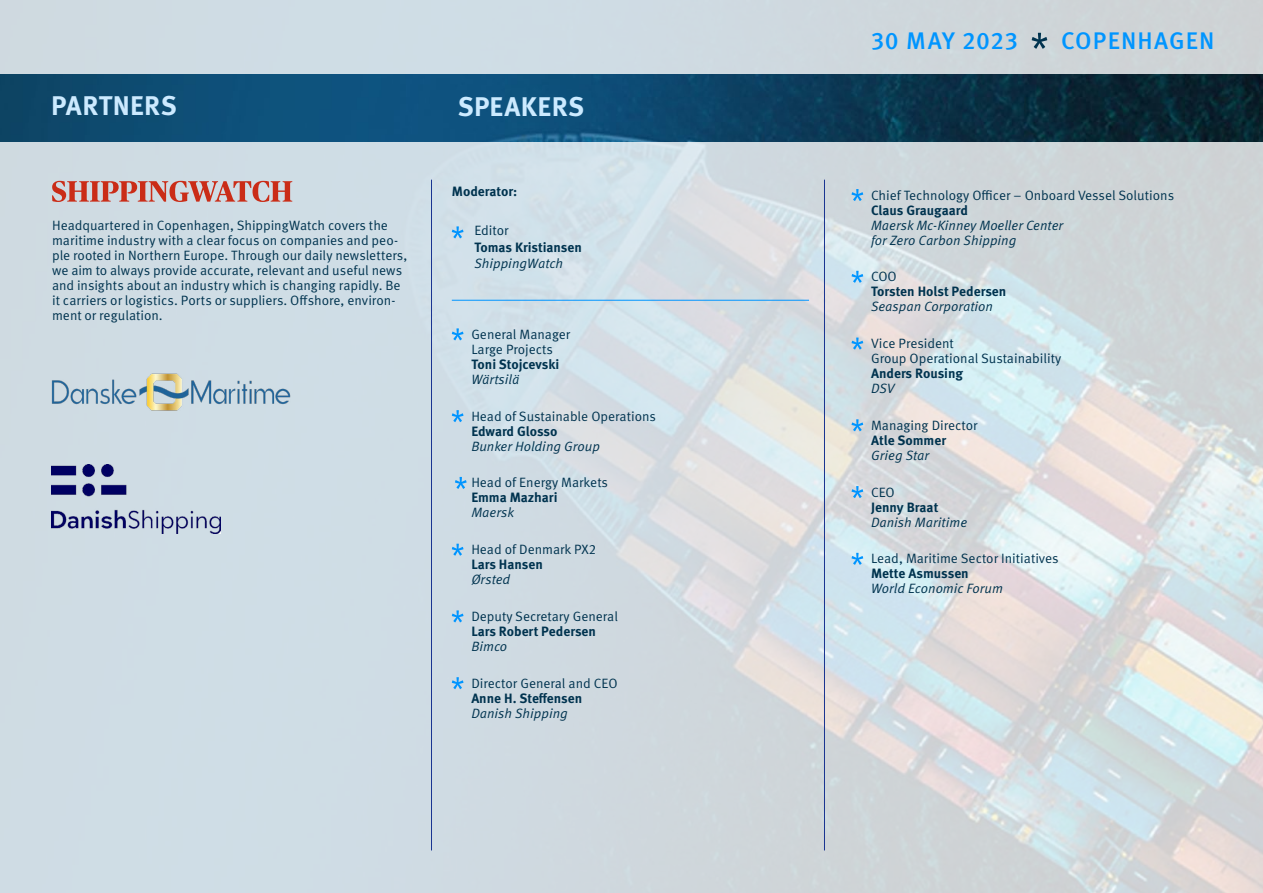
<style>
.page{position:relative;width:1263px;height:893px;background:#fff}
.page>*{position:absolute;margin:0;border:0;box-sizing:border-box;transform-origin:0 0}
.t1{font:700 27px "Meta Pro";letter-spacing:.015em;color:#cceaff}
.t2{font:500 24px "Meta Pro";letter-spacing:.05em;color:#0095ff}
.t3{font:500 24px "Meta Pro";letter-spacing:.025em;color:#0095ff}
.t4{font:13.5px/15px "Meta Pro Norm";color:#00334f}
.t5{font:700 13.5px "Meta Pro";color:#00334f}
.t6{font:13.5px/15px "Meta Pro Norm Ita";color:#00334f}
</style>
<div class="page">
<img style="left:0;top:0;width:1263px;height:893px">
<img style="left:0;top:74px;width:1263px;height:67px">
<hr style="left:431px;top:180px;width:1px;height:670px;background:#193491">
<hr style="left:824px;top:180px;width:1px;height:670px;background:#193491">
<svg style="left:452px;top:226px;width:11px;height:12px"></svg>
<hr style="left:452px;top:300px;width:357px;height:1px;background:#0095ff">
<svg style="left:452px;top:328px;width:11px;height:12px"></svg>
<svg style="left:452px;top:410px;width:11px;height:12px"></svg>
<svg style="left:455px;top:477px;width:12px;height:12px"></svg>
<svg style="left:452px;top:544px;width:11px;height:12px"></svg>
<svg style="left:452px;top:610px;width:11px;height:12px"></svg>
<svg style="left:452px;top:677px;width:11px;height:12px"></svg>
<svg style="left:851px;top:189px;width:12px;height:12px"></svg>
<svg style="left:851px;top:271px;width:12px;height:12px"></svg>
<svg style="left:851px;top:338px;width:12px;height:11px"></svg>
<svg style="left:851px;top:419px;width:12px;height:12px"></svg>
<svg style="left:851px;top:486px;width:12px;height:12px"></svg>
<svg style="left:851px;top:553px;width:12px;height:12px"></svg>
<svg style="left:1032px;top:33px;width:15px;height:16px"></svg>
<svg style="left:52px;top:181px;width:240px;height:21px;background:#cc8a85"></svg>
<img style="left:51px;top:465px;width:170px;height:68px">
<img style="left:51px;top:374px;width:239px;height:36px">
<h1 class="t1" style="left:51px;top:84px;width:127px">PARTNERS</h1>
<p class="t4" style="left:52px;top:217px;width:357px">Headquartered in Copenhagen, ShippingWatch covers the maritime industry with a clear focus on companies and peo&shy;ple rooted in Northern Europe. Through our daily newsletters, we aim to always provide accurate, relevant and useful news and insights about an industry which is changing rapidly. Be it carriers or logistics. Ports or suppliers. Offshore, environ&shy;ment or regulation.</p>
<h1 class="t1" style="left:458px;top:85px;width:128px">SPEAKERS</h1>
<p class="t5" style="left:452px;top:181px;width:67px">Moderator:</p>
<p class="t4" style="left:474px;top:222px;width:36px">Editor</p>
<p class="t5" style="left:474px;top:236px;width:109px">Tomas Kristiansen</p>
<p class="t6" style="left:474px;top:255px;width:90px">ShippingWatch</p>
<p class="t4" style="left:471px;top:326px;width:101px">General Manager<br>Large Projects</p>
<p class="t5" style="left:471px;top:354px;width:89px">Toni Stojcevski</p>
<p class="t6" style="left:471px;top:371px;width:50px">Wärtsilä</p>
<p class="t4" style="left:471px;top:408px;width:186px">Head of Sustainable Operations</p>
<p class="t5" style="left:471px;top:420px;width:88px">Edward Glosso</p>
<p class="t6" style="left:471px;top:438px;width:130px">Bunker Holding Group</p>
<p class="t4" style="left:471px;top:474px;width:138px">Head of Energy Markets</p>
<p class="t5" style="left:471px;top:487px;width:88px">Emma Mazhari</p>
<p class="t6" style="left:471px;top:504px;width:44px">Maersk</p>
<p class="t4" style="left:471px;top:541px;width:126px">Head of Denmark PX2</p>
<p class="t5" style="left:471px;top:554px;width:73px">Lars Hansen</p>
<p class="t6" style="left:471px;top:571px;width:40px">Ørsted</p>
<p class="t4" style="left:471px;top:608px;width:148px">Deputy Secretary General</p>
<p class="t5" style="left:471px;top:621px;width:126px">Lars Robert Pedersen</p>
<p class="t6" style="left:471px;top:638px;width:37px">Bimco</p>
<p class="t4" style="left:471px;top:675px;width:148px">Director General and CEO</p>
<p class="t5" style="left:471px;top:687px;width:113px">Anne H. Steffensen</p>
<p class="t6" style="left:471px;top:705px;width:98px">Danish Shipping</p>
<h2 class="t3" style="left:871px;top:22px;width:148px">30 MAY 2023</h2>
<h2 class="t2" style="left:1061px;top:22px;width:155px">COPENHAGEN</h2>
<p class="t4" style="left:871px;top:186px;width:305px">Chief Technology Officer – Onboard Vessel Solutions</p>
<p class="t5" style="left:871px;top:199px;width:98px">Claus Graugaard</p>
<p class="t6" style="left:871px;top:216px;width:194px">Maersk Mc-Kinney Moeller Center for Zero Carbon Shipping</p>
<p class="t4" style="left:871px;top:268px;width:27px">COO</p>
<p class="t5" style="left:871px;top:281px;width:137px">Torsten Holst Pedersen</p>
<p class="t6" style="left:871px;top:298px;width:123px">Seaspan Corporation</p>
<p class="t4" style="left:871px;top:335px;width:192px">Vice President<br>Group Operational Sustainability</p>
<p class="t5" style="left:871px;top:363px;width:94px">Anders Rousing</p>
<p class="t6" style="left:871px;top:380px;width:25px">DSV</p>
<p class="t4" style="left:871px;top:417px;width:108px">Managing Director</p>
<p class="t5" style="left:871px;top:429px;width:77px">Atle Sommer</p>
<p class="t6" style="left:871px;top:447px;width:60px">Grieg Star</p>
<p class="t4" style="left:871px;top:483px;width:25px">CEO</p>
<p class="t5" style="left:871px;top:496px;width:69px">Jenny Braat</p>
<p class="t6" style="left:871px;top:513px;width:98px">Danish Maritime</p>
<p class="t4" style="left:871px;top:550px;width:189px">Lead, Maritime Sector Initiatives</p>
<p class="t5" style="left:871px;top:563px;width:99px">Mette Asmussen</p>
<p class="t6" style="left:871px;top:580px;width:133px">World Economic Forum</p>
</div>
